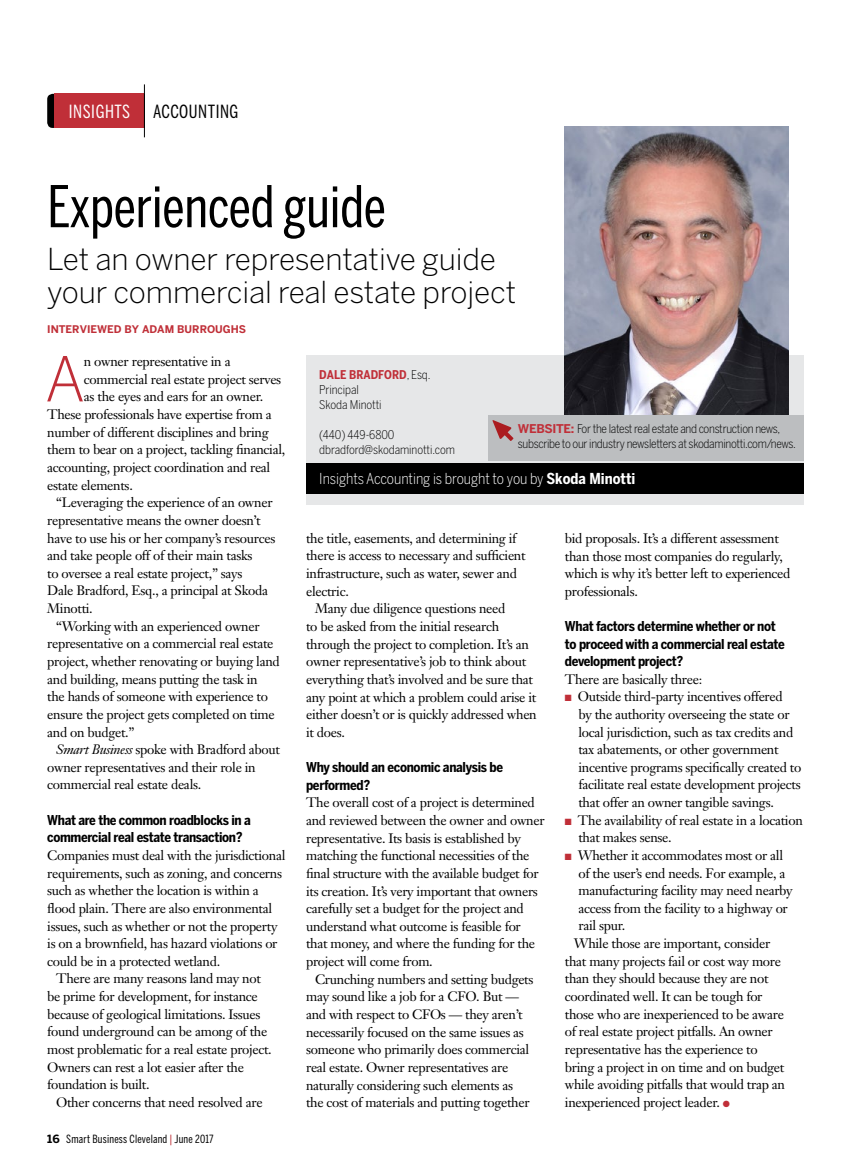
<style>
.page{position:relative;width:851px;height:1175px;background:#fff}
.page>*{position:absolute;margin:0;border:0;box-sizing:border-box;transform-origin:0 0}
.t1{font:300 61.2px "Benton Sans";color:#c02f38}
.t2{font:57px "Benton Sans Comp";letter-spacing:-.005em;color:#000}
.t3{font:300 30px/33px "Benton Sans";letter-spacing:-.005em;color:#000}
.t4{font:18px "Benton Sans Comp";letter-spacing:.03em;color:#000}
.t5{font:18px "Benton Sans Comp";letter-spacing:.03em;color:#fff}
.t6{font:300 15px "Benton Sans Cond";letter-spacing:-.005em;color:#fff}
.t7{font:13.5px/17.7px "Janson Text";letter-spacing:-.025em;color:#000}
.t8{font:700 13.5px/17.7px "Benton Sans Cond";letter-spacing:-.025em;color:#000}
.t9{font:300 12px/15px "Benton Sans Cond";letter-spacing:-.025em;color:#000}
.t10{font:300 12px/15px "Benton Sans Cond";letter-spacing:-.005em;color:#000}
.t11{font:11.25px "Benton Sans Comp";letter-spacing:.02em;color:#000}
.t12{font:700 10.5px "Benton Sans";color:#c02f38}
.s1{font-style:italic}
.s2{font-family:"Benton Sans";font-weight:700}
.s3{color:#c02f38}
.s4{font-weight:700;color:#c02f38}
.s5{font-weight:700}
.s6{font-family:"Benton Sans";font-weight:700;color:#c02f38}
</style>
<div class="page">
<div style="left:306px;top:355px;width:497px;height:150px;background:#e6e7e8"></div>
<img style="left:565px;top:127px;width:223px;height:288px">
<div style="left:306px;top:463px;width:497px;height:31px;background:#000"></div>
<div style="left:488px;top:415px;width:315px;height:46px;background:#bcbec0"></div>
<svg style="left:47px;top:94px;width:8px;height:34px"></svg>
<div style="left:55px;top:94px;width:89px;height:34px;background:#c02f38"></div>
<hr style="left:144px;top:84px;width:1px;height:53px;background:#000">
<svg style="left:492px;top:420px;width:22px;height:21px"></svg>
<h3 class="t5" style="left:69px;top:101px;width:61px">insights</h3>
<h3 class="t4" style="left:153px;top:101px;width:87px">Accounting</h3>
<h2 class="t2" style="left:47px;top:173px;width:340px">Experienced guide</h2>
<h3 class="t3" style="left:47px;top:242px;width:470px">Let an owner representative guide your commercial real estate project</h3>
<p class="t12" style="left:47px;top:322px;width:200px">INTERVIEWED BY ADAM BURROUGHS</p>
<h1 class="t1" style="left:45px;top:343px;width:42px">A</h1>
<p class="t7" style="left:84px;top:352px;width:148px">n owner representative in a</p>
<p class="t7" style="left:84px;top:370px;width:199px">commercial real estate project serves</p>
<p class="t7" style="left:84px;top:388px;width:181px">as the eyes and ears for an owner.</p>
<p class="t7" style="left:47px;top:405px;width:226px">These professionals have expertise from a</p>
<p class="t7" style="left:47px;top:423px;width:223px">number of different disciplines and bring</p>
<p class="t7" style="left:47px;top:441px;width:240px">them to bear on a project, tackling financial,</p>
<p class="t7" style="left:47px;top:458px;width:225px">accounting, project coordination and real</p>
<p class="t7" style="left:47px;top:476px;width:87px">estate elements.</p>
<p class="t7" style="left:56px;top:493px;width:218px">“Leveraging the experience of an owner</p>
<p class="t7" style="left:47px;top:511px;width:215px">representative means the owner doesn’t</p>
<p class="t7" style="left:47px;top:529px;width:229px">have to use his or her company’s resources</p>
<p class="t7" style="left:47px;top:546px;width:207px">and take people off of their main tasks</p>
<p class="t7" style="left:47px;top:564px;width:197px">to oversee a real estate project,” says</p>
<p class="t7" style="left:47px;top:582px;width:222px">Dale Bradford, Esq., a principal at Skoda</p>
<p class="t7" style="left:47px;top:599px;width:47px">Minotti.</p>
<p class="t7" style="left:56px;top:617px;width:205px">“Working with an experienced owner</p>
<p class="t7" style="left:47px;top:634px;width:228px">representative on a commercial real estate</p>
<p class="t7" style="left:47px;top:652px;width:234px">project, whether renovating or buying land</p>
<p class="t7" style="left:47px;top:670px;width:212px">and building, means putting the task in</p>
<p class="t7" style="left:47px;top:687px;width:222px">the hands of someone with experience to</p>
<p class="t7" style="left:47px;top:705px;width:229px">ensure the project gets completed on time</p>
<p class="t7" style="left:47px;top:723px;width:89px">and on budget.”</p>
<p class="t7" style="left:56px;top:740px;width:225px"><span class="s1">Smart Business</span> spoke with Bradford about</p>
<p class="t7" style="left:47px;top:758px;width:210px">owner representatives and their role in</p>
<p class="t7" style="left:47px;top:776px;width:155px">commercial real estate deals.</p>
<p class="t8" style="left:47px;top:811px;width:205px">What are the common roadblocks in a commercial real estate transaction?</p>
<p class="t7" style="left:47px;top:846px;width:240px">Companies must deal with the jurisdictional</p>
<p class="t7" style="left:47px;top:864px;width:236px">requirements, such as zoning, and concerns</p>
<p class="t7" style="left:47px;top:881px;width:213px">such as whether the location is within a</p>
<p class="t7" style="left:47px;top:899px;width:226px">flood plain. There are also environmental</p>
<p class="t7" style="left:47px;top:917px;width:232px">issues, such as whether or not the property</p>
<p class="t7" style="left:47px;top:934px;width:232px">is on a brownfield, has hazard violations or</p>
<p class="t7" style="left:47px;top:952px;width:174px">could be in a protected wetland.</p>
<p class="t7" style="left:56px;top:969px;width:206px">There are many reasons land may not</p>
<p class="t7" style="left:47px;top:987px;width:212px">be prime for development, for instance</p>
<p class="t7" style="left:47px;top:1005px;width:215px">because of geological limitations. Issues</p>
<p class="t7" style="left:47px;top:1022px;width:222px">found underground can be among of the</p>
<p class="t7" style="left:47px;top:1040px;width:226px">most problematic for a real estate project.</p>
<p class="t7" style="left:47px;top:1058px;width:198px">Owners can rest a lot easier after the</p>
<p class="t7" style="left:47px;top:1075px;width:104px">foundation is built.</p>
<p class="t7" style="left:56px;top:1093px;width:208px">Other concerns that need resolved are</p>
<p class="t11" style="left:47px;top:1132px;width:168px"><span class="s2">16</span> Smart Business Cleveland <span class="s3">|</span> June 2017</p>
<p class="t10" style="left:319px;top:367px;width:113px"><span class="s4">Dale Bradford</span>, Esq.<br>Principal<br>Skoda Minotti</p>
<p class="t10" style="left:319px;top:427px;width:137px">(440) 449-6800 dbradford@skodaminotti.com</p>
<p class="t6" style="left:319px;top:470px;width:317px">Insights Accounting is brought to you by <span class="s5">Skoda Minotti</span></p>
<p class="t9" style="left:518px;top:421px;width:279px"><span class="s6">WEBSITE:</span> For the latest real estate and construction news, subscribe to our industry newsletters at skodaminotti.com/news.</p>
<p class="t7" style="left:306px;top:529px;width:221px">the title, easements, and determining if there is access to necessary and sufficient infrastructure, such as water, sewer and electric.</p>
<p class="t7" style="left:306px;top:599px;width:232px;text-indent:9px">Many due diligence questions need<br>to be asked from the initial research through the project to completion. It’s an owner representative’s job to think about everything that’s involved and be sure that any point at which a problem could arise it either doesn’t or is quickly addressed when it does.</p>
<p class="t8" style="left:306px;top:758px;width:198px">Why should an economic analysis be performed?</p>
<p class="t7" style="left:306px;top:793px;width:240px">The overall cost of a project is determined and reviewed between the owner and owner representative. Its basis is established by matching the functional necessities of the final structure with the available budget for its creation. It’s very important that owners carefully set a budget for the project and understand what outcome is feasible for that money, and where the funding for the project will come from.</p>
<p class="t7" style="left:306px;top:970px;width:229px;text-indent:9px">Crunching numbers and setting budgets may sound like a job for a CFO. But — and with respect to CFOs — they aren’t necessarily focused on the same issues as someone who primarily does commercial real estate. Owner representatives are naturally considering such elements as the cost of materials and putting together</p>
<p class="t7" style="left:565px;top:529px;width:227px">bid proposals. It’s a different assessment than those most companies do regularly, which is why it’s better left to experienced professionals.</p>
<p class="t8" style="left:565px;top:617px;width:221px">What factors determine whether or not to proceed with a commercial real estate development project?</p>
<p class="t7" style="left:565px;top:670px;width:139px">There are basically three:</p>
<p class="t7" style="left:578px;top:687px;width:224px;text-indent:-13px"><span class="s3">■</span> Outside third-party incentives offered<br>by the authority overseeing the state or local jurisdiction, such as tax credits and tax abatements, or other government incentive programs specifically created to facilitate real estate development projects that offer an owner tangible savings.</p>
<p class="t7" style="left:578px;top:811px;width:226px;text-indent:-13px"><span class="s3">■</span> The availability of real estate in a location that makes sense.</p>
<p class="t7" style="left:565px;top:846px;width:220px"><span class="s3">■</span> Whether it accommodates most or all</p>
<p class="t7" style="left:578px;top:864px;width:208px">of the user’s end needs. For example, a</p>
<p class="t7" style="left:578px;top:881px;width:216px">manufacturing facility may need nearby</p>
<p class="t7" style="left:578px;top:899px;width:211px">access from the facility to a highway or</p>
<p class="t7" style="left:578px;top:916px;width:48px">rail spur.</p>
<p class="t7" style="left:574px;top:934px;width:198px">While those are important, consider</p>
<p class="t7" style="left:565px;top:952px;width:218px">that many projects fail or cost way more</p>
<p class="t7" style="left:565px;top:969px;width:205px">than they should because they are not</p>
<p class="t7" style="left:565px;top:987px;width:199px">coordinated well. It can be tough for</p>
<p class="t7" style="left:565px;top:1005px;width:220px">those who are inexperienced to be aware</p>
<p class="t7" style="left:565px;top:1022px;width:209px">of real estate project pitfalls. An owner</p>
<p class="t7" style="left:565px;top:1040px;width:194px">representative has the experience to</p>
<p class="t7" style="left:565px;top:1057px;width:221px">bring a project in on time and on budget</p>
<p class="t7" style="left:565px;top:1075px;width:222px">while avoiding pitfalls that would trap an</p>
<p class="t7" style="left:565px;top:1093px;width:166px">inexperienced project leader. <span class="s3">●</span></p>
</div>
